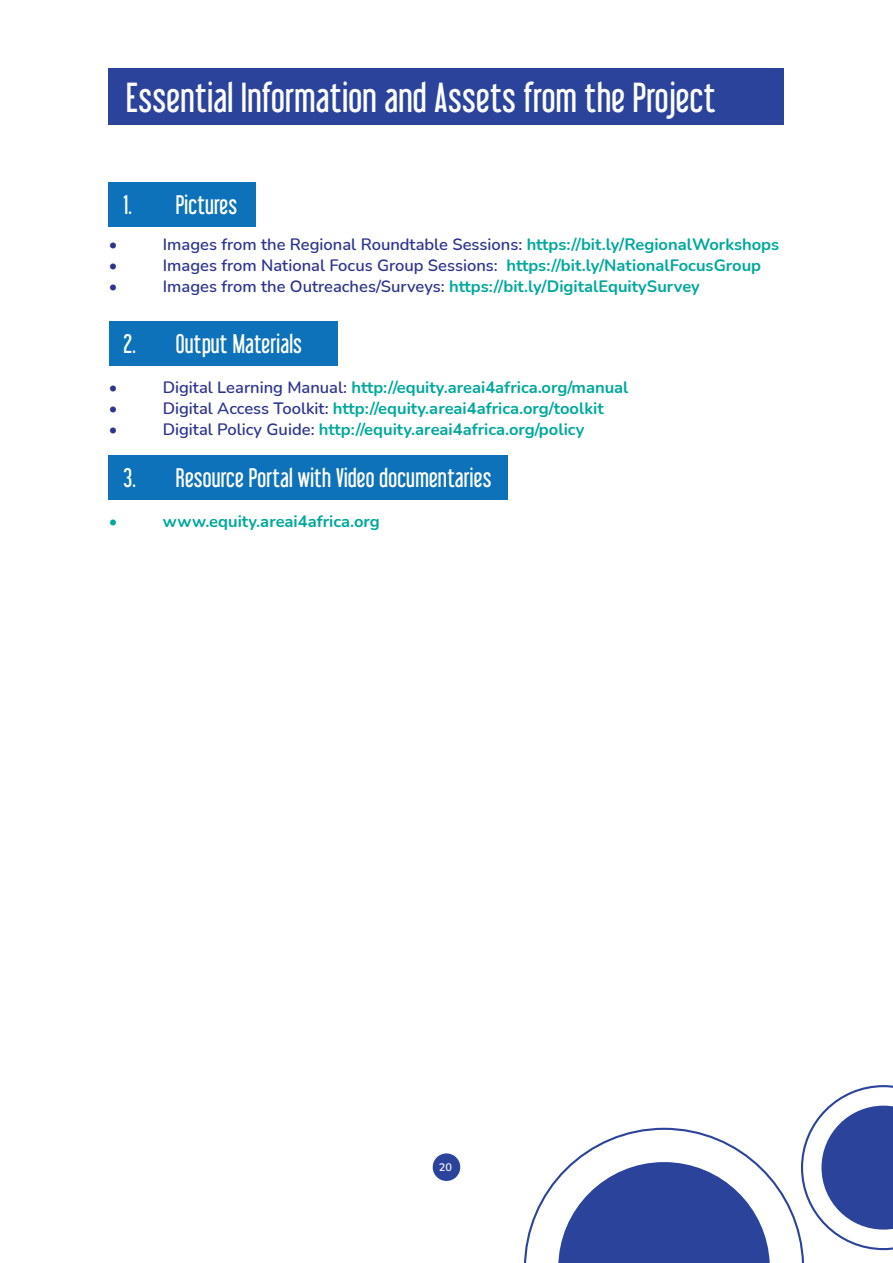
<style>
.page{position:relative;width:893px;height:1263px;background:#fff}
.page>*{position:absolute;margin:0;border:0;box-sizing:border-box;transform-origin:0 0}
.t1{font:37.5px "Libel Suit";letter-spacing:.01em;color:#fff}
.t2{font:24px "Libel Suit";letter-spacing:.01em;color:#fff}
.t3{font:700 16.5px "Nunito";color:#00a89c}
.t4{font:600 16.5px "Nunito";color:#2d348e}
.t5{font:600 10.95px "Nunito";color:#fff}
.s1{font-weight:700;color:#00a89c}
.s2{font-weight:600;color:#2d348e}
</style>
<div class="page">
<svg style="left:811px;top:1085px;width:81px;height:43px"></svg>
<svg style="left:524px;top:1128px;width:368px;height:135px"></svg>
<div style="left:433px;top:1153px;width:27px;height:28px;background:#2b439b;border-radius:50%"></div>
<div style="left:109px;top:69px;width:675px;height:56px;background:#2b439b"></div>
<div style="left:109px;top:182px;width:147px;height:45px;background:#0d72b9"></div>
<div style="left:109px;top:322px;width:228px;height:44px;background:#0d72b9"></div>
<div style="left:109px;top:455px;width:399px;height:45px;background:#0d72b9"></div>
<h1 class="t1" style="left:126px;top:75px;width:591px">Essential Information and Assets from the Project</h1>
<h2 class="t2" style="left:123px;top:190px;width:115px">1. Pictures</h2>
<p class="t4" style="left:109px;top:233px;width:10px">•</p>
<p class="t4" style="left:163px;top:233px;width:618px">Images from the Regional Roundtable Sessions: <span class="s1">https://bit.ly/RegionalWorkshops</span></p>
<p class="t4" style="left:109px;top:254px;width:10px">•</p>
<p class="t4" style="left:163px;top:254px;width:600px">Images from National Focus Group Sessions: <span class="s1">https://bit.ly/NationalFocusGroup</span></p>
<p class="t4" style="left:109px;top:275px;width:10px">•</p>
<p class="t3" style="left:163px;top:275px;width:539px"><span class="s2">Images from the Outreaches/Surveys:</span> https://bit.ly/DigitalEquitySurvey</p>
<h2 class="t2" style="left:123px;top:329px;width:180px">2. Output Materials</h2>
<p class="t4" style="left:109px;top:376px;width:10px">•</p>
<p class="t3" style="left:163px;top:376px;width:467px"><span class="s2">Digital Learning Manual:</span> http://equity.areai4africa.org/manual</p>
<p class="t4" style="left:109px;top:397px;width:10px">•</p>
<p class="t3" style="left:163px;top:397px;width:442px"><span class="s2">Digital Access Toolkit:</span> http://equity.areai4africa.org/toolkit</p>
<p class="t4" style="left:109px;top:418px;width:10px">•</p>
<p class="t3" style="left:163px;top:418px;width:423px"><span class="s2">Digital Policy Guide:</span> http://equity.areai4africa.org/policy</p>
<h2 class="t2" style="left:123px;top:463px;width:369px">3. Resource Portal with Video documentaries</h2>
<p class="t3" style="left:109px;top:510px;width:10px">•</p>
<p class="t3" style="left:163px;top:510px;width:219px">www.equity.areai4africa.org</p>
<p class="t5" style="left:439px;top:1159px;width:15px">20</p>
</div>
